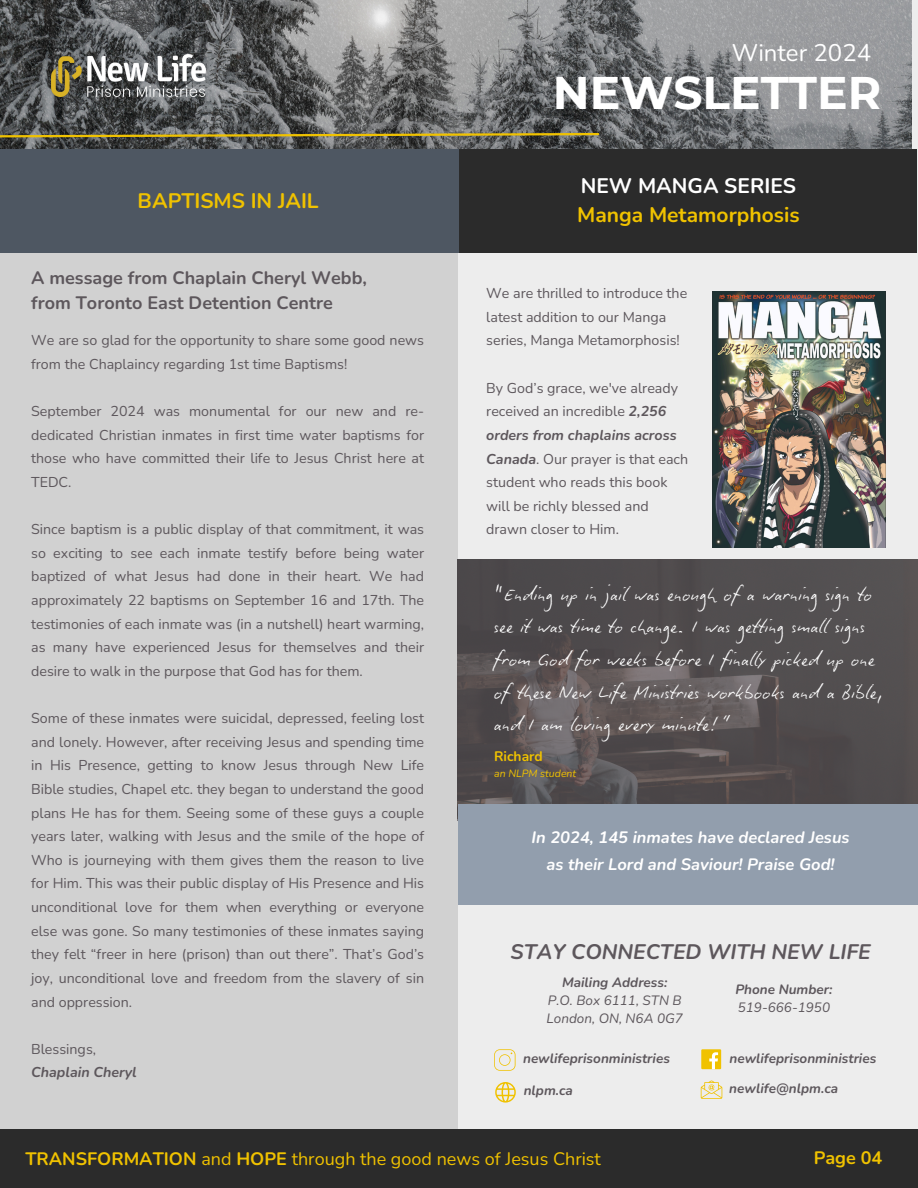
<style>
.page{position:relative;width:918px;height:1188px;background:#ededed}
.page>*{position:absolute;margin:0;border:0;box-sizing:border-box;transform-origin:0 0}
.t1{font:700 45.6px "Montserrat";color:#fff}
.t2{font:24px "Nunito";color:#fff}
.t3{font:700 21px/29.2px "Nunito";color:#f0c200}
.t4{font:italic 700 21px "Nunito";color:#5d575c}
.t5{font:19.5px/32.7px "Biro Script Plus";color:#fff}
.t6{font:700 18px/24.8px "Nunito";color:#5d575c}
.t7{font:18px "Nunito";color:#f0c200}
.t8{font:700 18px "Nunito";color:#f0c200}
.t9{font:italic 700 16.5px/27px "Nunito";color:#fff;text-align:center}
.t10{font:14.25px/23.7px "Nunito";color:#5d575c}
.t11{font:italic 700 14.25px "Nunito";color:#5d575c}
.t12{font:700 13.8px "Nunito";color:#f0c200}
.t13{font:italic 700 13.5px "Nunito";color:#5d575c}
.t14{font:italic 13.5px "Nunito";color:#5d575c}
.t15{font:italic 10.5px "Nunito";color:#f0c200}
.s1{color:#fff}
.s2{font-weight:700;font-style:italic}
.s3{font-weight:700}
</style>
<div class="page">
<img style="left:0;top:0;width:912px;height:149px">
<img style="left:51px;top:55px;width:154px;height:41px">
<svg style="left:0;top:132px;width:600px;height:7px;background:#86793b"></svg>
<svg style="left:494px;top:1049px;width:22px;height:22px"></svg>
<div style="left:701px;top:1049px;width:20px;height:20px;background:#f0c200"></div>
<svg style="left:709px;top:1052px;width:9px;height:17px"></svg>
<svg style="left:495px;top:1082px;width:20px;height:20px"></svg>
<svg style="left:701px;top:1081px;width:21px;height:18px"></svg>
<div style="left:0;top:1129px;width:918px;height:59px;background:#2b2b2b"></div>
<div style="left:0;top:156px;width:458px;height:973px;background:#d1d1d1"></div>
<div style="left:455px;top:149px;width:462px;height:104px;background:#2b2b2b"></div>
<img style="left:713px;top:291px;width:173px;height:257px">
<div style="left:0;top:149px;width:459px;height:104px;background:#4e5762"></div>
<svg style="left:458px;top:559px;width:460px;height:246px;background:#544f51"></svg>
<div style="left:458px;top:805px;width:460px;height:100px;background:#929ead"></div>
<p class="t2" style="left:732px;top:37px;width:141px">Winter 2024</p>
<p class="t3" style="left:138px;top:186px;width:183px">BAPTISMS IN JAIL</p>
<p class="t6" style="left:31px;top:266px;width:337px">A message from Chaplain Cheryl Webb, from Toronto East Detention Centre</p>
<p class="t10" style="left:31px;top:329px;width:394px">We are so glad for the opportunity to share some good news from the Chaplaincy regarding 1st time Baptisms!</p>
<p class="t10" style="left:31px;top:399px;width:394px;text-align:justify">September 2024 was monumental for our new and re&shy;dedicated Christian inmates in first time water baptisms for those who have committed their life to Jesus Christ here at TEDC.</p>
<p class="t10" style="left:31px;top:518px;width:394px;text-align:justify">Since baptism is a public display of that commitment, it was so exciting to see each inmate testify before being water baptized of what Jesus had done in their heart. We had approximately 22 baptisms on September 16 and 17th. The testimonies of each inmate was (in a nutshell) heart warming, as many have experienced Jesus for themselves and their desire to walk in the purpose that God has for them.</p>
<p class="t10" style="left:31px;top:707px;width:394px;text-align:justify">Some of these inmates were suicidal, depressed, feeling lost and lonely. However, after receiving Jesus and spending time in His Presence, getting to know Jesus through New Life Bible studies, Chapel etc. they began to understand the good plans He has for them. Seeing some of these guys a couple years later, walking with Jesus and the smile of the hope of Who is journeying with them gives them the reason to live for Him. This was their public display of His Presence and His unconditional love for them when everything or everyone else was gone. So many testimonies of these inmates saying they felt “freer in here (prison) than out there”. That’s God’s joy, unconditional love and freedom from the slavery of sin and oppression.</p>
<p class="t10" style="left:31px;top:1037px;width:66px">Blessings,</p>
<p class="t11" style="left:31px;top:1063px;width:107px">Chaplain Cheryl</p>
<p class="t1" style="left:553px;top:64px;width:330px">NEWSLETTER</p>
<p class="t3" style="left:577px;top:172px;width:224px"><span class="s1">NEW MANGA SERIES<br></span>Manga Metamorphosis</p>
<p class="t10" style="left:486px;top:282px;width:203px">We are thrilled to introduce the latest addition to our Manga series, Manga Metamorphosis!</p>
<h5 class="t10" style="left:486px;top:376px;width:204px">By God’s grace, we've already received an incredible <span class="s2">2,256 orders from chaplains across<br>Canada</span>. Our prayer is that each student who reads this book will be richly blessed and drawn closer to Him.</h5>
<h6 class="t5" style="left:494px;top:577px;width:392px">"Ending up in jail was enough of a warning sign to see it was time to change. I was getting small signs from God for weeks before I finally picked up one of these New Life Ministries workbooks and a Bible, and I am loving every minute!”</h6>
<h3 class="t12" style="left:494px;top:747px;width:50px">Richard</h3>
<p class="t15" style="left:494px;top:766px;width:84px">an NLPM student</p>
<p class="t9" style="left:532px;top:824px;width:319px">In 2024, 145 inmates have declared Jesus as their Lord and Saviour! Praise God!</p>
<p class="t4" style="left:511px;top:938px;width:362px">STAY CONNECTED WITH NEW LIFE</p>
<p class="t13" style="left:562px;top:973px;width:107px">Mailing Address:</p>
<p class="t14" style="left:548px;top:991px;width:135px">P.O. Box 6111, STN B</p>
<p class="t14" style="left:547px;top:1009px;width:138px">London, ON, N6A 0G7</p>
<p class="t13" style="left:735px;top:981px;width:99px">Phone Number:</p>
<p class="t14" style="left:738px;top:999px;width:94px">519-666-1950</p>
<h2 class="t13" style="left:523px;top:1049px;width:148px">newlifeprisonministries</h2>
<h1 class="t13" style="left:729px;top:1049px;width:148px">newlifeprisonministries</h1>
<h3 class="t13" style="left:524px;top:1081px;width:51px">nlpm.ca</h3>
<h4 class="t13" style="left:729px;top:1080px;width:110px">newlife@nlpm.ca</h4>
<h6 class="t7" style="left:25px;top:1146px;width:577px"><span class="s3">TRANSFORMATION</span> and <span class="s3">HOPE</span> through the good news of Jesus Christ</h6>
<p class="t8" style="left:814px;top:1146px;width:70px">Page 04</p>
</div>
